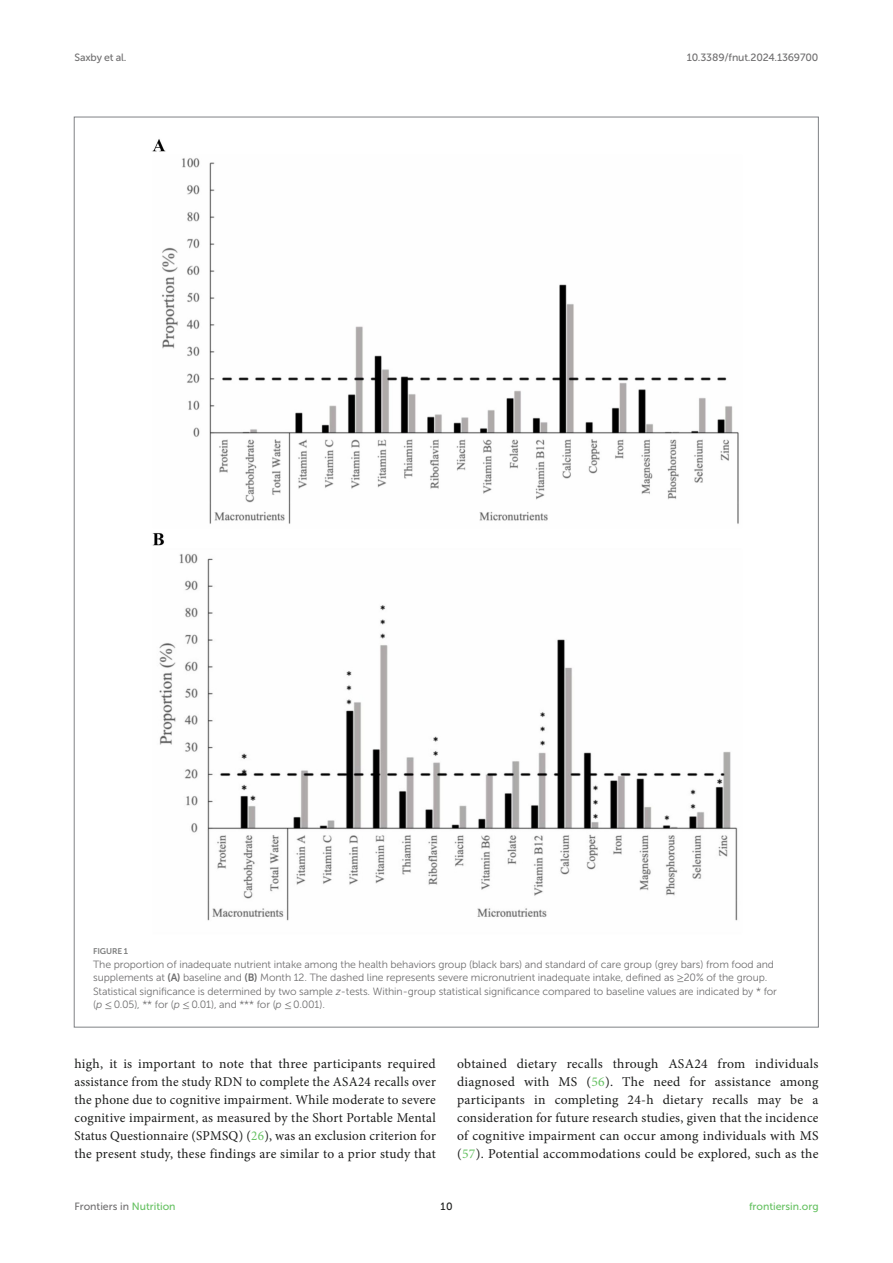
<style>
.page{position:relative;width:893px;height:1263px;background:#fff}
.page>*{position:absolute;margin:0;border:0;box-sizing:border-box;transform-origin:0 0}
.TEXT{font:13.5px/18px "Minion Pro";letter-spacing:.02em;color:#1b1c1b;text-align:justify}
.FIG_LEG{font:10.5px/13.5px "Museo Sans 300";letter-spacing:-.01em;color:#706f70}
.t1{font:10.5px "Museo Sans 500";letter-spacing:-.015em;color:#706f70}
.t2{font:10.5px "Museo Sans 500";color:#65c161}
.t3{font:10.5px "Museo Sans 500";color:#1b1c1b}
.FIG_HD{font:8.25px "Museo Sans 700";letter-spacing:-.01em;color:#7e7f7f}
.s1{font-family:"Museo Sans 700"}
.s2{font-family:"STIX General"}
.s3{font-style:italic}
.s4{color:#65c161}
</style>
<div class="page">
<img style="left:152px;top:139px;width:587px;height:782px">
<p class="t1" style="left:74px;top:51px;width:54px">Saxby et al.</p>
<p class="t1" style="left:687px;top:51px;width:133px">10.3389/fnut.2024.1369700</p>
<p class="FIG_HD" style="left:93px;top:947px;width:37px">FIGURE 1</p>
<p class="FIG_LEG" style="left:93px;top:957px;width:685px">The proportion of inadequate nutrient intake among the health behaviors group (black bars) and standard of care group (grey bars) from food and supplements at <span class="s1">(A)</span> baseline and <span class="s1">(B)</span> Month 12. The dashed line represents severe micronutrient inadequate intake, defined as <span class="s2">≥</span>20% of the group.<br>Statistical significance is determined by two sample <span class="s3">z</span>-tests. Within-group statistical significance compared to baseline values are indicated by * for (<span class="s3">p</span> <span class="s2">≤</span> 0.05), ** for (<span class="s3">p</span> <span class="s2">≤</span> 0.01), and *** for (<span class="s3">p</span> <span class="s2">≤</span> 0.001).</p>
<p class="TEXT" style="left:74px;top:1055px;width:363px">high, it is important to note that three participants required assistance from the study RDN to complete the ASA24 recalls over the phone due to cognitive impairment. While moderate to severe cognitive impairment, as measured by the Short Portable Mental Status Questionnaire (SPMSQ) (<span class="s4">26</span>), was an exclusion criterion for the present study, these findings are similar to a prior study that</p>
<p class="TEXT" style="left:457px;top:1055px;width:363px">obtained dietary recalls through ASA24 from individuals diagnosed with MS (<span class="s4">56</span>). The need for assistance among participants in completing 24-h dietary recalls may be a consideration for future research studies, given that the incidence of cognitive impairment can occur among individuals with MS (<span class="s4">57</span>). Potential accommodations could be explored, such as the</p>
<p class="t1" style="left:74px;top:1200px;width:103px">Frontiers in <span class="s4">Nutrition</span></p>
<p class="t3" style="left:440px;top:1200px;width:14px">10</p>
<p class="t2" style="left:749px;top:1200px;width:71px">frontiersin.org</p>
</div>
